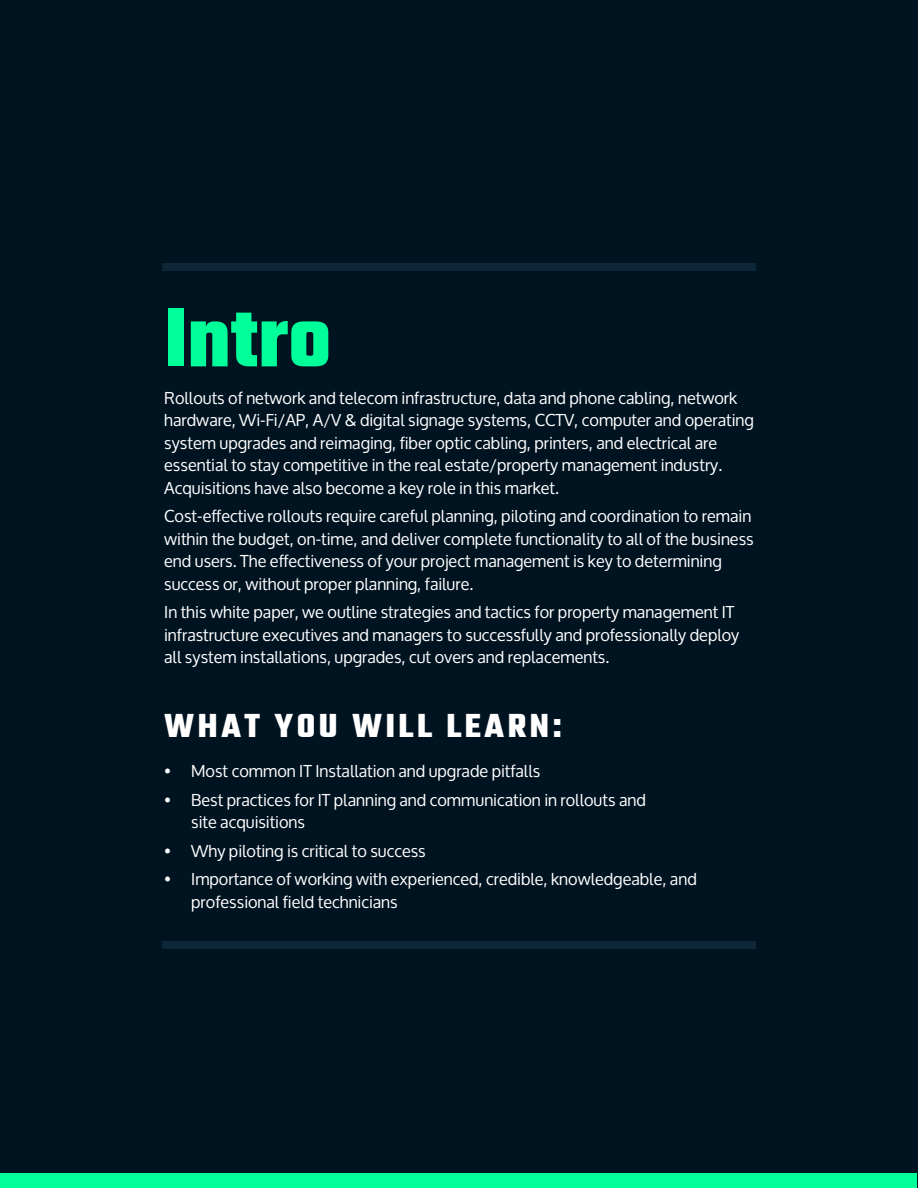
<style>
.page{position:relative;width:918px;height:1188px;background:#001321}
.page>*{position:absolute;margin:0;border:0;box-sizing:border-box;transform-origin:0 0}
.t1{font:700 90px "Teko";color:#0f9}
.t2{font:700 36px "Teko";letter-spacing:.1em;color:#fff}
.t3{font:16.5px/22.5px "Oxygen";color:#fff}
</style>
<div class="page">
<div style="left:162px;top:263px;width:594px;height:8px;background:#0e2738"></div>
<div style="left:162px;top:941px;width:594px;height:8px;background:#0e2738"></div>
<div style="left:0;top:1173px;width:917px;height:15px;background:#0f9"></div>
<h1 class="t1" style="left:164px;top:280px;width:169px">Intro</h1>
<p class="t3" style="left:164px;top:387px;width:591px">Rollouts of network and telecom infrastructure, data and phone cabling, network hardware, Wi-Fi/AP, A/V &amp; digital signage systems, CCTV, computer and operating system upgrades and reimaging, fiber optic cabling, printers, and electrical are essential to stay competitive in the real estate/property management industry.<br>Acquisitions have also become a key role in this market.</p>
<p class="t3" style="left:164px;top:505px;width:591px">Cost-effective rollouts require careful planning, piloting and coordination to remain within the budget, on-time, and deliver complete functionality to all of the business end users. The effectiveness of your project management is key to determining success or, without proper planning, failure.</p>
<p class="t3" style="left:164px;top:601px;width:577px">In this white paper, we outline strategies and tactics for property management IT infrastructure executives and managers to successfully and professionally deploy all system installations, upgrades, cut overs and replacements.</p>
<h2 class="t2" style="left:164px;top:702px;width:399px">WHAT YOU WILL LEARN:</h2>
<p class="t3" style="left:164px;top:760px;width:378px">• Most common IT Installation and upgrade pitfalls</p>
<p class="t3" style="left:191px;top:789px;width:456px;text-indent:-27px">• Best practices for IT planning and communication in rollouts and site acquisitions</p>
<p class="t3" style="left:164px;top:840px;width:263px">• Why piloting is critical to success</p>
<p class="t3" style="left:191px;top:868px;width:507px;text-indent:-27px">• Importance of working with experienced, credible, knowledgeable, and professional field technicians</p>
</div>
